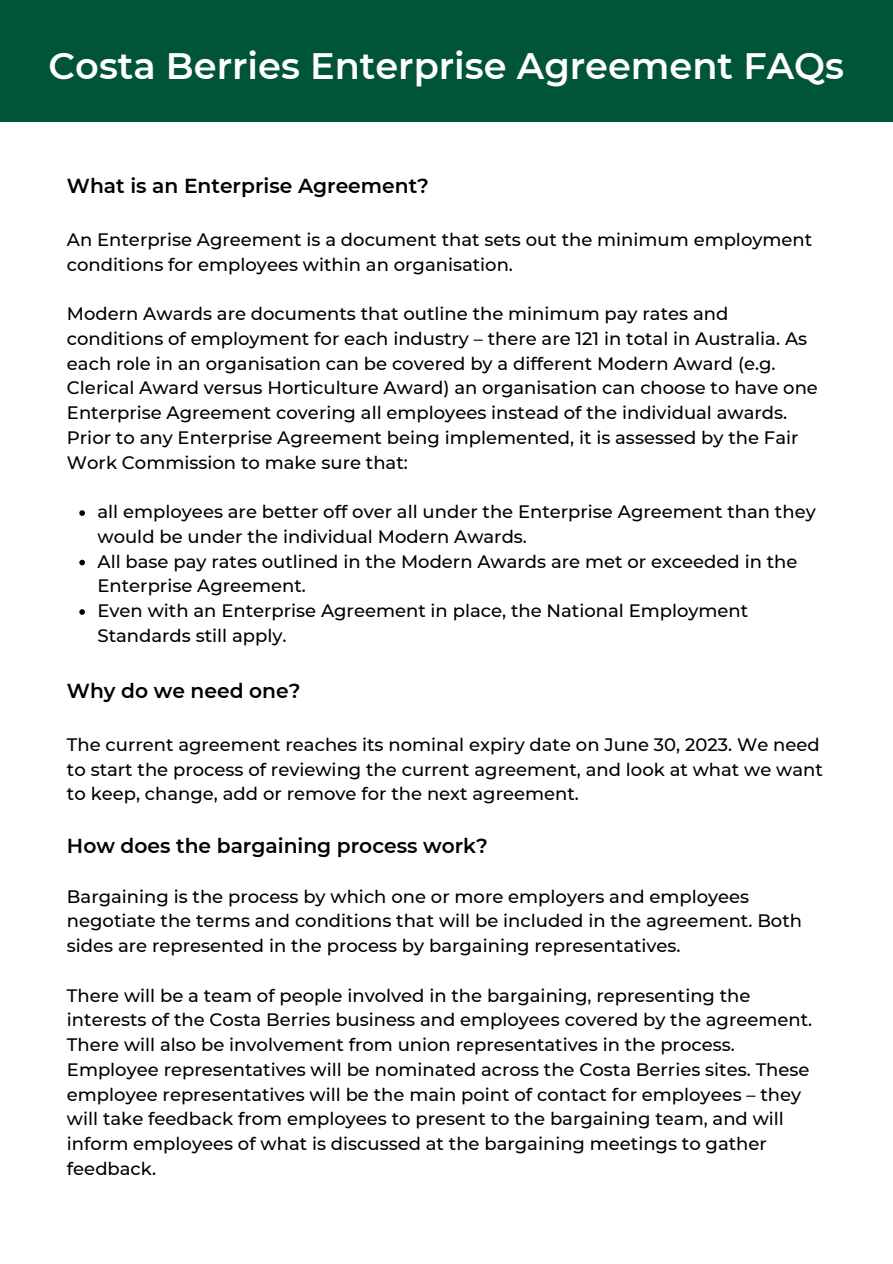
<style>
.page{position:relative;width:893px;height:1264px;background:#fff}
.page>*{position:absolute;margin:0;border:0;box-sizing:border-box;transform-origin:0 0}
.t1{font:600 36.75px "Montserrat";color:#fff}
.t2{font:600 20.25px "Montserrat";color:#000}
.t3{font:500 18px/24.8px "Montserrat";color:#000}
</style>
<div class="page">
<svg style="left:79px;top:510px;width:6px;height:6px"></svg>
<svg style="left:79px;top:559px;width:6px;height:6px"></svg>
<svg style="left:79px;top:609px;width:6px;height:6px"></svg>
<div style="left:0;top:0;width:892px;height:121px;background:#005438"></div>
<p class="t1" style="left:49px;top:44px;width:797px">Costa Berries Enterprise Agreement FAQs</p>
<p class="t2" style="left:67px;top:173px;width:363px">What is an Enterprise Agreement?</p>
<p class="t3" style="left:67px;top:227px;width:746px">An Enterprise Agreement is a document that sets out the minimum employment conditions for employees within an organisation.</p>
<p class="t3" style="left:67px;top:301px;width:752px">Modern Awards are documents that outline the minimum pay rates and conditions of employment for each industry – there are 121 in total in Australia. As each role in an organisation can be covered by a different Modern Award (e.g.<br>Clerical Award versus Horticulture Award) an organisation can choose to have one Enterprise Agreement covering all employees instead of the individual awards.</p>
<p class="t3" style="left:67px;top:425px;width:733px">Prior to any Enterprise Agreement being implemented, it is assessed by the Fair<br>Work Commission to make sure that:</p>
<p class="t3" style="left:97px;top:499px;width:719px">all employees are better off over all under the Enterprise Agreement than they would be under the individual Modern Awards.</p>
<p class="t3" style="left:97px;top:549px;width:701px">All base pay rates outlined in the Modern Awards are met or exceeded in the<br>Enterprise Agreement.</p>
<p class="t3" style="left:97px;top:598px;width:652px">Even with an Enterprise Agreement in place, the National Employment<br>Standards still apply.</p>
<p class="t2" style="left:67px;top:678px;width:235px">Why do we need one?</p>
<p class="t3" style="left:67px;top:732px;width:757px">The current agreement reaches its nominal expiry date on June 30, 2023. We need to start the process of reviewing the current agreement, and look at what we want to keep, change, add or remove for the next agreement.</p>
<p class="t2" style="left:67px;top:833px;width:422px">How does the bargaining process work?</p>
<p class="t3" style="left:67px;top:883px;width:736px">Bargaining is the process by which one or more employers and employees negotiate the terms and conditions that will be included in the agreement. Both sides are represented in the process by bargaining representatives.</p>
<p class="t3" style="left:67px;top:982px;width:746px">There will be a team of people involved in the bargaining, representing the interests of the Costa Berries business and employees covered by the agreement.<br>There will also be involvement from union representatives in the process.</p>
<p class="t3" style="left:67px;top:1057px;width:744px">Employee representatives will be nominated across the Costa Berries sites. These employee representatives will be the main point of contact for employees – they will take feedback from employees to present to the bargaining team, and will inform employees of what is discussed at the bargaining meetings to gather feedback.</p>
</div>
